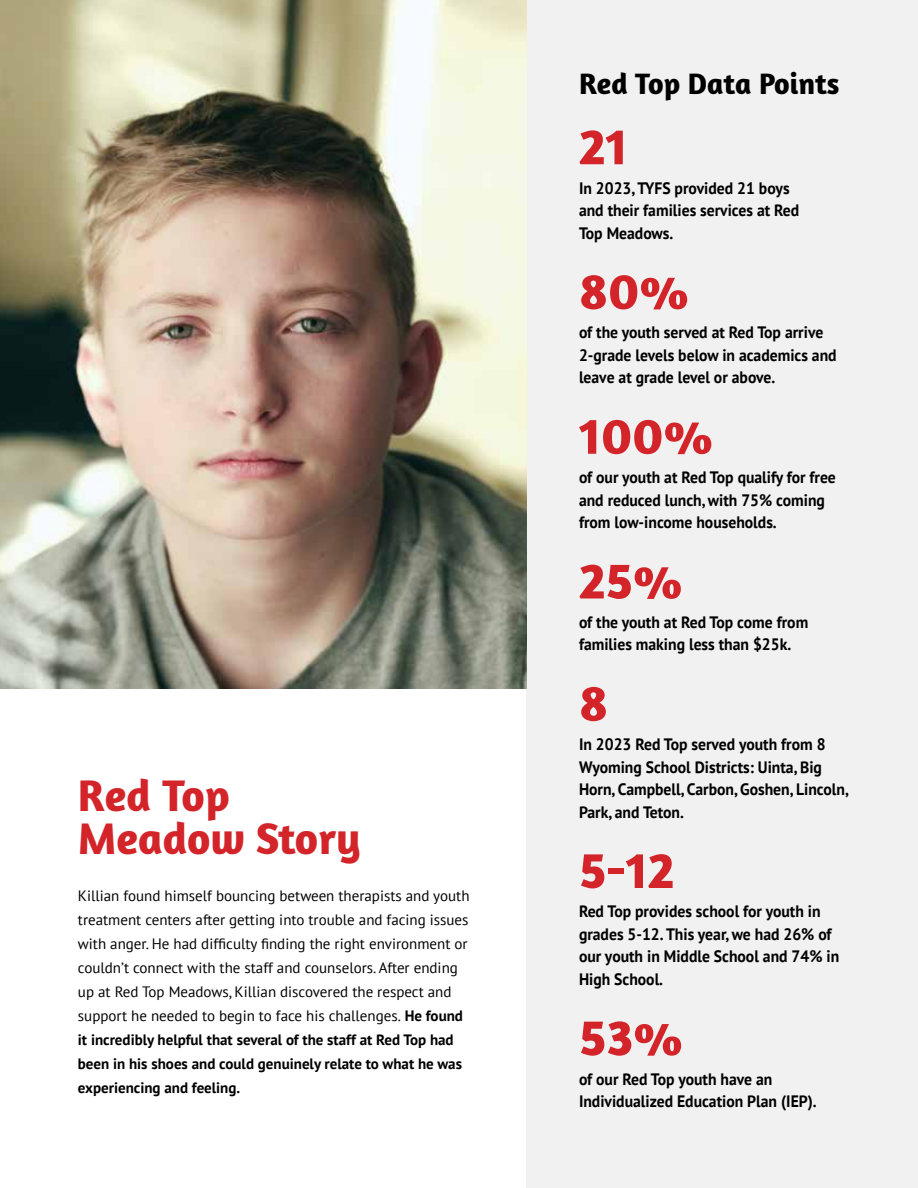
<style>
.page{position:relative;width:918px;height:1188px;background:#fff}
.page>*{position:absolute;margin:0;border:0;box-sizing:border-box;transform-origin:0 0}
.t1{font:700 52.5px "Amaranth";color:#d3242a}
.t2{font:700 45px/43.5px "Amaranth";color:#d3242a}
.t3{font:700 30px "Amaranth";color:#000}
.t4{font:700 16.5px/22.5px "PT Sans";color:#000;scale:.95 1}
.t5{font:15px/24px "PT Sans";color:#000}
.s1{font-weight:700}
</style>
<div class="page">
<div style="left:526px;top:0;width:392px;height:1188px;background:#f1f1f2"></div>
<img style="left:0;top:0;width:526px;height:688px">
<h2 class="t2" style="left:78px;top:773px;width:284px">Red Top<br>Meadow Story</h2>
<p class="t5" style="left:78px;top:883px;width:393px">Killian found himself bouncing between therapists and youth treatment centers after getting into trouble and facing issues with anger. He had difficulty finding the right environment or couldn’t connect with the staff and counselors. After ending up at Red Top Meadows, Killian discovered the respect and support he needed to begin to face his challenges. <span class="s1">He found it incredibly helpful that several of the staff at Red Top had been in his shoes and could genuinely relate to what he was experiencing and feeling.</span></p>
<h3 class="t3" style="left:579px;top:64px;width:262px">Red Top Data Points</h3>
<h1 class="t1" style="left:579px;top:113px;width:50px">21</h1>
<p class="t4" style="left:579px;top:176px;width:233px">In 2023, TYFS provided 21 boys and their families services at Red<br>Top Meadows.</p>
<h1 class="t1" style="left:579px;top:258px;width:111px">80%</h1>
<p class="t4" style="left:579px;top:321px;width:273px">of the youth served at Red Top arrive<br>2-grade levels below in academics and leave at grade level or above.</p>
<h1 class="t1" style="left:579px;top:403px;width:136px">100%</h1>
<p class="t4" style="left:579px;top:466px;width:272px">of our youth at Red Top qualify for free and reduced lunch, with 75% coming from low-income households.</p>
<h1 class="t1" style="left:579px;top:547px;width:105px">25%</h1>
<p class="t4" style="left:579px;top:610px;width:243px">of the youth at Red Top come from families making less than $25k.</p>
<h1 class="t1" style="left:579px;top:670px;width:31px">8</h1>
<p class="t4" style="left:579px;top:733px;width:285px">In 2023 Red Top served youth from 8<br>Wyoming School Districts: Uinta, Big<br>Horn, Campbell, Carbon, Goshen, Lincoln,<br>Park, and Teton.</p>
<h1 class="t1" style="left:579px;top:837px;width:97px">5-12</h1>
<p class="t4" style="left:579px;top:900px;width:275px">Red Top provides school for youth in grades 5-12. This year, we had 26% of our youth in Middle School and 74% in<br>High School.</p>
<h1 class="t1" style="left:579px;top:1004px;width:105px">53%</h1>
<p class="t4" style="left:579px;top:1067px;width:252px">of our Red Top youth have an<br>Individualized Education Plan (IEP).</p>
</div>
